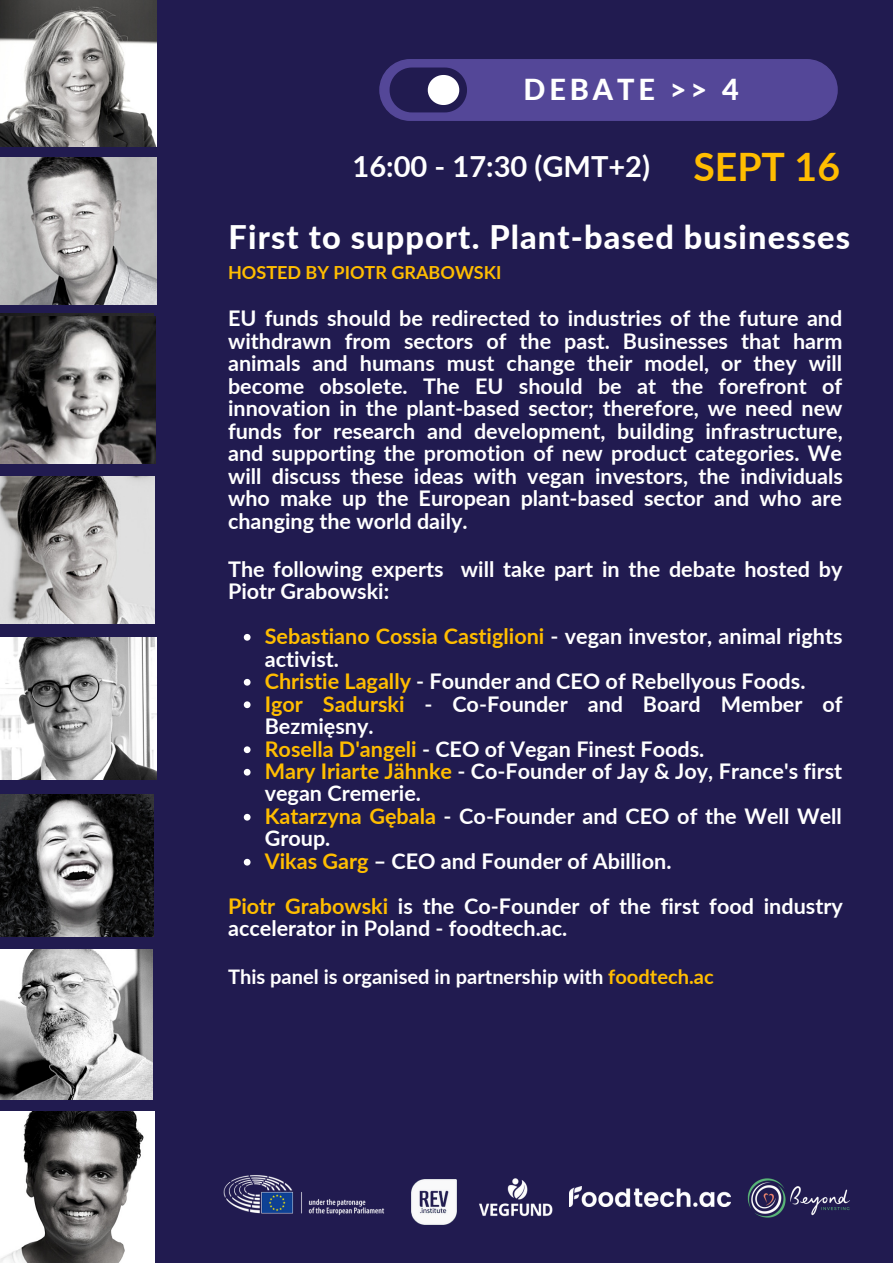
<style>
.page{position:relative;width:893px;height:1264px;background:#fff}
.page>*{position:absolute;margin:0;border:0;box-sizing:border-box;transform-origin:0 0}
.t1{font:800 32.55px "Lato";letter-spacing:.035em;color:#fff}
.t2{font:700 29.1px "Lato";color:#fff}
.t3{font:800 28.95px "Lato";letter-spacing:.135em;color:#fff}
.t4{font:700 21.6px/22.5px "Lato";color:#fff}
.t5{font:700 20.1px "Lato";color:#fff}
.t6{font:700 18px "Lato";color:#ffbd00}
.s1{font-size:39.15px;color:#ffbd00}
.s2{color:#ffbd00}
</style>
<div class="page">
<div style="left:0;top:0;width:892px;height:1262px;background:#211b50"></div>
<svg style="left:379px;top:59px;width:458px;height:62px;background:#524692"></svg>
<svg style="left:244px;top:634px;width:6px;height:6px"></svg>
<svg style="left:244px;top:679px;width:6px;height:6px"></svg>
<svg style="left:244px;top:701px;width:6px;height:7px"></svg>
<svg style="left:244px;top:746px;width:6px;height:7px"></svg>
<svg style="left:244px;top:768px;width:6px;height:7px"></svg>
<svg style="left:244px;top:813px;width:6px;height:7px"></svg>
<svg style="left:244px;top:858px;width:6px;height:7px"></svg>
<img style="left:747px;top:1178px;width:103px;height:39px">
<img style="left:411px;top:1179px;width:45px;height:45px">
<img style="left:479px;top:1178px;width:74px;height:39px">
<img style="left:223px;top:1175px;width:162px;height:41px">
<img style="left:0;top:313px;width:153px;height:3px">
<img style="left:0;top:794px;width:153px;height:142px">
<img style="left:0;top:316px;width:156px;height:147px">
<img style="left:0;top:158px;width:157px;height:146px">
<img style="left:0;top:0;width:157px;height:146px">
<img style="left:0;top:476px;width:154px;height:147px">
<img style="left:0;top:638px;width:156px;height:141px">
<img style="left:0;top:949px;width:153px;height:150px">
<img style="left:570px;top:1186px;width:160px;height:20px">
<img style="left:0;top:1111px;width:155px;height:151px">
<h3 class="t3" style="left:523px;top:71px;width:217px">DEBATE &gt;&gt; 4</h3>
<h2 class="t2" style="left:352px;top:149px;width:489px">16:00 - 17:30 (GMT+2) <span class="s1">SEPT 16</span></h2>
<h1 class="t1" style="left:228px;top:217px;width:623px">First to support. Plant-based businesses</h1>
<p class="t6" style="left:228px;top:261px;width:275px">HOSTED BY PIOTR GRABOWSKI</p>
<p class="t4" style="left:228px;top:306px;width:616px;text-align:justify">EU funds should be redirected to industries of the future and withdrawn from sectors of the past. Businesses that harm animals and humans must change their model, or they will become obsolete. The EU should be at the forefront of innovation in the plant-based sector; therefore, we need new funds for research and development, building infrastructure, and supporting the promotion of new product categories. We will discuss these ideas with vegan investors, the individuals who make up the European plant-based sector and who are changing the world daily.</p>
<p class="t4" style="left:228px;top:557px;width:616px">The following experts will take part in the debate hosted by<br>Piotr Grabowski:</p>
<p class="t4" style="left:265px;top:624px;width:579px"><span class="s2">Sebastiano Cossia Castiglioni</span> - vegan investor, animal rights activist.<br><span class="s2">Christie Lagally</span> - Founder and CEO of Rebellyous Foods.<br><span class="s2">Igor Sadurski</span> - Co-Founder and Board Member of Bezmięsny.<br><span class="s2">Rosella D'angeli</span> - CEO of Vegan Finest Foods.<br><span class="s2">Mary Iriarte Jähnke</span> - Co-Founder of Jay &amp; Joy, France's first vegan Cremerie.<br><span class="s2">Katarzyna Gębala</span> - Co-Founder and CEO of the Well Well Group.<br><span class="s2">Vikas Garg</span> – CEO and Founder of Abillion.</p>
<p class="t4" style="left:228px;top:894px;width:616px"><span class="s2">Piotr Grabowski</span> is the Co-Founder of the first food industry accelerator in Poland - foodtech.ac.</p>
<p class="t5" style="left:228px;top:964px;width:487px">This panel is organised in partnership with <span class="s2">foodtech.ac</span></p>
</div>
